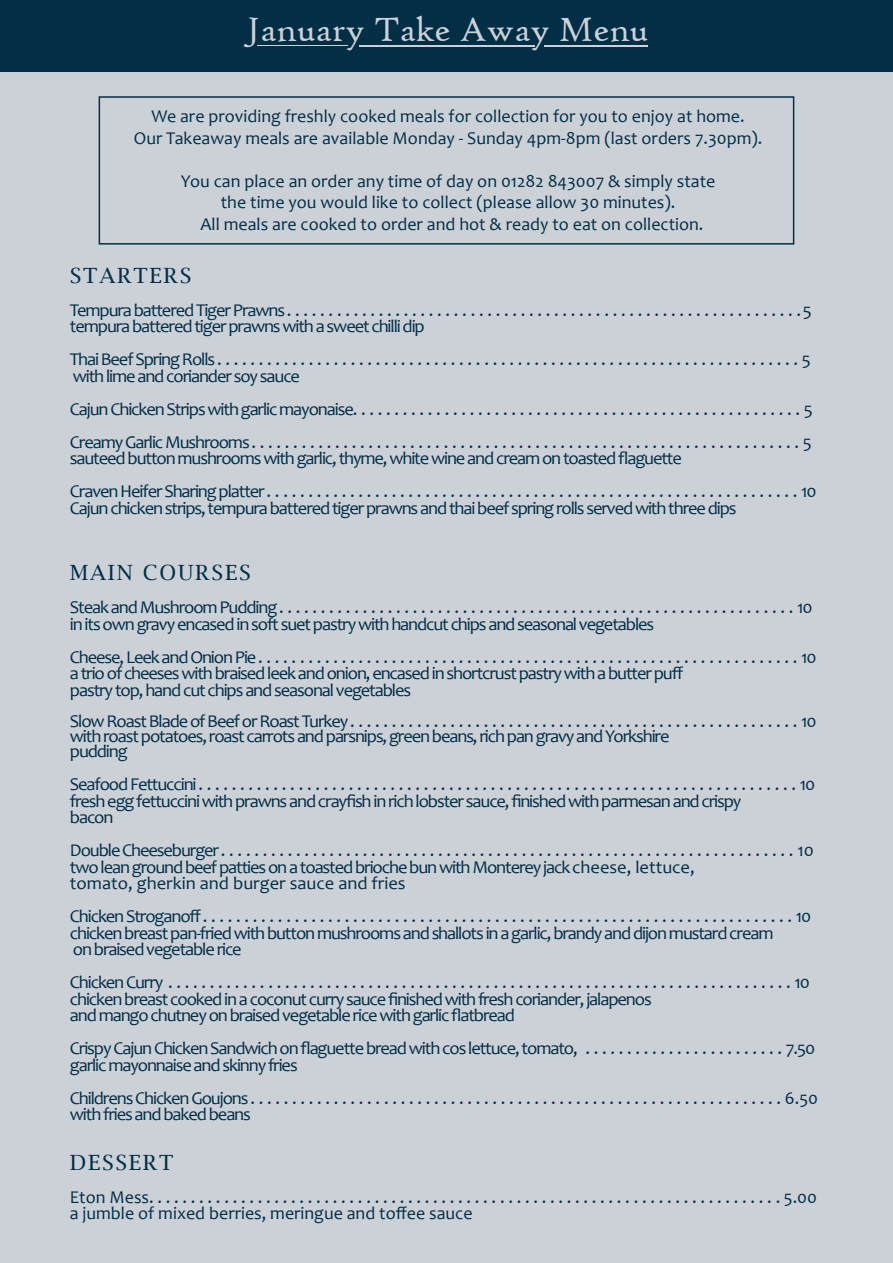
<style>
.page{position:relative;width:893px;height:1263px;background:#fff}
.page>*{position:absolute;margin:0;border:0;box-sizing:border-box;transform-origin:0 0}
.t1{font:36px "High Tower Text";color:#ccd1d8}
.t2{font:21px "Lucida Bright";letter-spacing:.08em;color:#022e46}
.t3{font:18px/16.5px "Candara";letter-spacing:-.06em;color:#022e46}
.t4{font:18px/21.6px "Candara";color:#022e46;text-align:center}
</style>
<div class="page">
<div style="left:0;top:71px;width:893px;height:1192px;background:#ccd1d8"></div>
<div style="left:0;top:0;width:893px;height:71px;background:#022e46"></div>
<div style="left:99px;top:96px;width:695px;height:149px;border:2px solid #022e46"></div>
<hr style="left:544px;top:45px;width:104px;height:1px;background:#ccd1d8">
<hr style="left:258px;top:45px;width:90px;height:1px;background:#ccd1d8">
<hr style="left:359px;top:45px;width:176px;height:1px;background:#ccd1d8">
<h1 class="t1" style="left:247px;top:9px;width:403px">January Take Away Menu</h1>
<p class="t4" style="left:134px;top:105px;width:630px">We are providing freshly cooked meals for collection for you to enjoy at home.<br>Our Takeaway meals are available Monday - Sunday 4pm-8pm (last orders 7.30pm).</p>
<p class="t4" style="left:181px;top:170px;width:536px">You can place an order any time of day on 01282 843007 &amp; simply state the time you would like to collect (please allow 30 minutes).<br>All meals are cooked to order and hot &amp; ready to eat on collection.</p>
<p class="t2" style="left:70px;top:263px;width:123px">STARTERS</p>
<p class="t3" style="left:70px;top:302px;width:743px">Tempura battered Tiger Prawns .............................................................. 5 tempura battered tiger prawns with a sweet chilli dip</p>
<p class="t3" style="left:70px;top:351px;width:742px">Thai Beef Spring Rolls ......................................................................5 with lime and coriander soy sauce</p>
<p class="t3" style="left:70px;top:392px;width:744px;line-height:33px">Cajun Chicken Strips with garlic mayonaise......................................................5<br>Creamy Garlic Mushrooms ..................................................................5</p>
<p class="t3" style="left:70px;top:442px;width:748px;line-height:33px">sauteed button mushrooms with garlic, thyme, white wine and cream on toasted flaguette<br>Craven Heifer Sharing platter ................................................................10</p>
<p class="t3" style="left:70px;top:500px;width:668px">Cajun chicken strips, tempura battered tiger prawns and thai beef spring rolls served with three dips</p>
<p class="t2" style="left:70px;top:560px;width:182px">MAIN COURSES</p>
<p class="t3" style="left:70px;top:599px;width:744px">Steak and Mushroom Pudding ..............................................................10 in its own gravy encased in soft suet pastry with handcut chips and seasonal vegetables</p>
<p class="t3" style="left:70px;top:648px;width:748px">Cheese, Leek and Onion Pie .................................................................10 a trio of cheeses with braised leek and onion, encased in shortcrust pastry with a butter puff<br>pastry top, hand cut chips and seasonal vegetables</p>
<p class="t3" style="left:70px;top:713px;width:748px;line-height:15px">Slow Roast Blade of Beef or Roast Turkey ......................................................10 with roast potatoes, roast carrots and parsnips, green beans, rich pan gravy and Yorkshire<br>pudding</p>
<p class="t3" style="left:70px;top:776px;width:747px">Seafood Fettuccini ........................................................................10 fresh egg fettuccini with prawns and crayfish in rich lobster sauce, finished with parmesan and crispy<br>bacon</p>
<p class="t3" style="left:70px;top:842px;width:745px">Double Cheeseburger .....................................................................10 two lean ground beef patties on a toasted brioche bun with Monterey jack cheese, lettuce,<br>tomato, gherkin and burger sauce and fries</p>
<p class="t3" style="left:70px;top:908px;width:743px">Chicken Stroganoff .......................................................................10 chicken breast pan-fried with button mushrooms and shallots in a garlic, brandy and dijon mustard cream<br>on braised vegetable rice</p>
<p class="t3" style="left:70px;top:974px;width:742px">Chicken Curry ...........................................................................10 chicken breast cooked in a coconut curry sauce finished with fresh coriander, jalapenos<br>and mango chutney on braised vegetable rice with garlic flatbread</p>
<p class="t3" style="left:70px;top:1040px;width:747px">Crispy Cajun Chicken Sandwich on flaguette bread with cos lettuce, tomato, . . . . . . . . . . . . . . . . . . . . . . . . 7.50 garlic mayonnaise and skinny fries</p>
<p class="t3" style="left:70px;top:1089px;width:750px">Childrens Chicken Goujons ................................................................6.50 with fries and baked beans</p>
<p class="t2" style="left:70px;top:1150px;width:105px">DESSERT</p>
<p class="t4" style="left:70px;top:1188px;width:749px;line-height:16.5px;text-align:left">Eton Mess............................................................................5.00 a jumble of mixed berries, meringue and toffee sauce</p>
</div>
